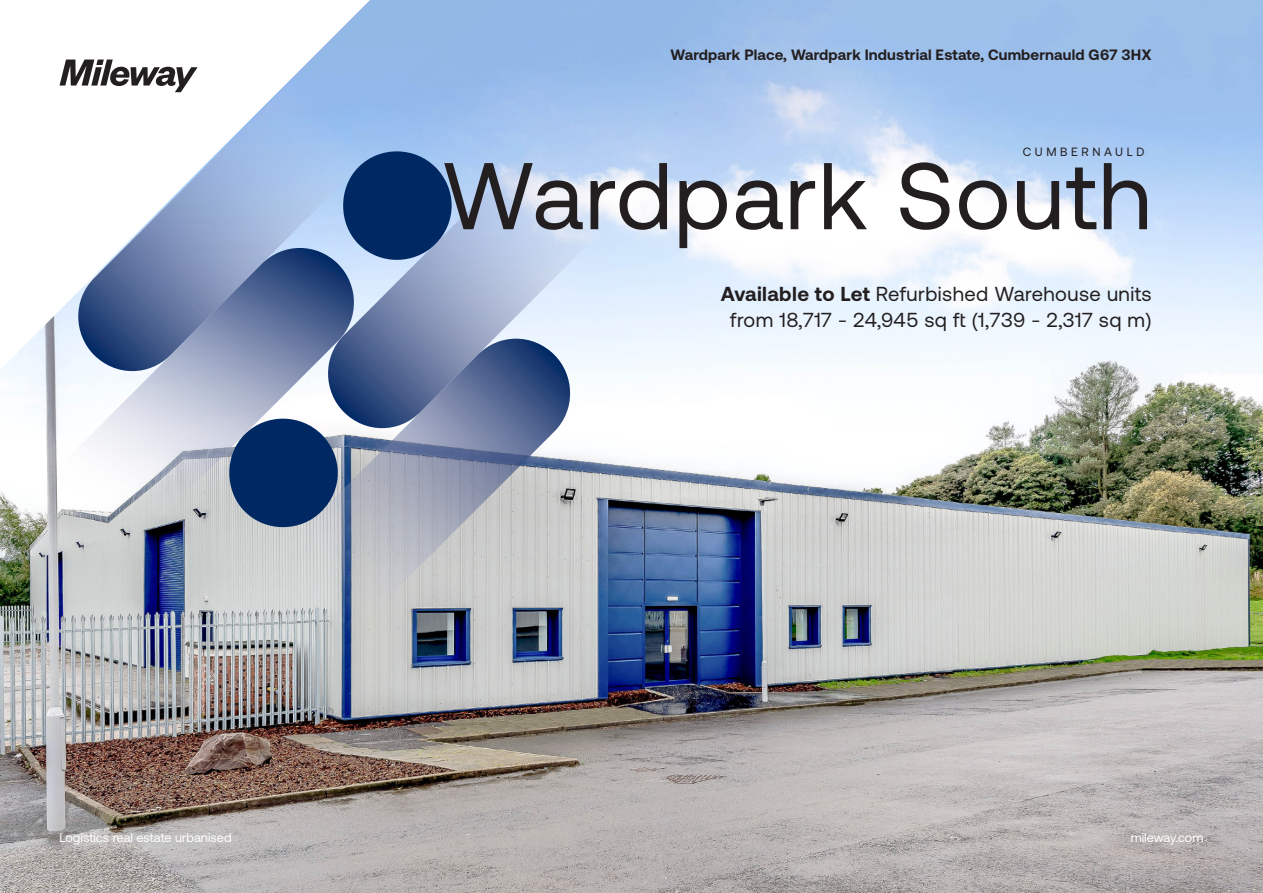
<style>
.page{position:relative;width:1263px;height:893px;background:#fff}
.page>*{position:absolute;margin:0;border:0;box-sizing:border-box;transform-origin:0 0}
.t1{font:94.5px "Aeonik";letter-spacing:.02em;color:#231f20}
.t2{font:20.25px/27px "Aeonik";letter-spacing:.02em;color:#231f20;text-align:center}
.t3{font:700 15px "Aeonik";letter-spacing:.01em;color:#231f20}
.t4{font:12.75px "Aeonik";color:#fff}
.t5{font:12px "Aeonik";letter-spacing:.3em;color:#231f20}
.s1{font-weight:700}
</style>
<div class="page">
<img style="left:0;top:0;width:1263px;height:893px">
<svg style="left:0;top:0;width:370px;height:370px"></svg>
<svg style="left:60px;top:60px;width:12px;height:32px"></svg>
<svg style="left:414px;top:99px;width:244px;height:335px"></svg>
<svg style="left:72px;top:41px;width:342px;height:298px"></svg>
<svg style="left:24px;top:248px;width:336px;height:335px"></svg>
<svg style="left:235px;top:339px;width:341px;height:329px;background:#8e99ae"></svg>
<p class="t3" style="left:671px;top:46px;width:482px">Wardpark Place, Wardpark Industrial Estate, Cumbernauld G67 3HX</p>
<p class="t5" style="left:1023px;top:145px;width:123px">CUMBERNAULD</p>
<h1 class="t1" style="left:442px;top:144px;width:711px">Wardpark South</h1>
<p class="t2" style="left:721px;top:280px;width:432px"><span class="s1">Available to Let</span> Refurbished Warehouse units from 18,717 - 24,945 sq ft (1,739 - 2,317 sq m)</p>
<p class="t4" style="left:60px;top:831px;width:174px">Logistics real estate urbanised</p>
<p class="t4" style="left:1131px;top:831px;width:74px">mileway.com</p>
</div>
